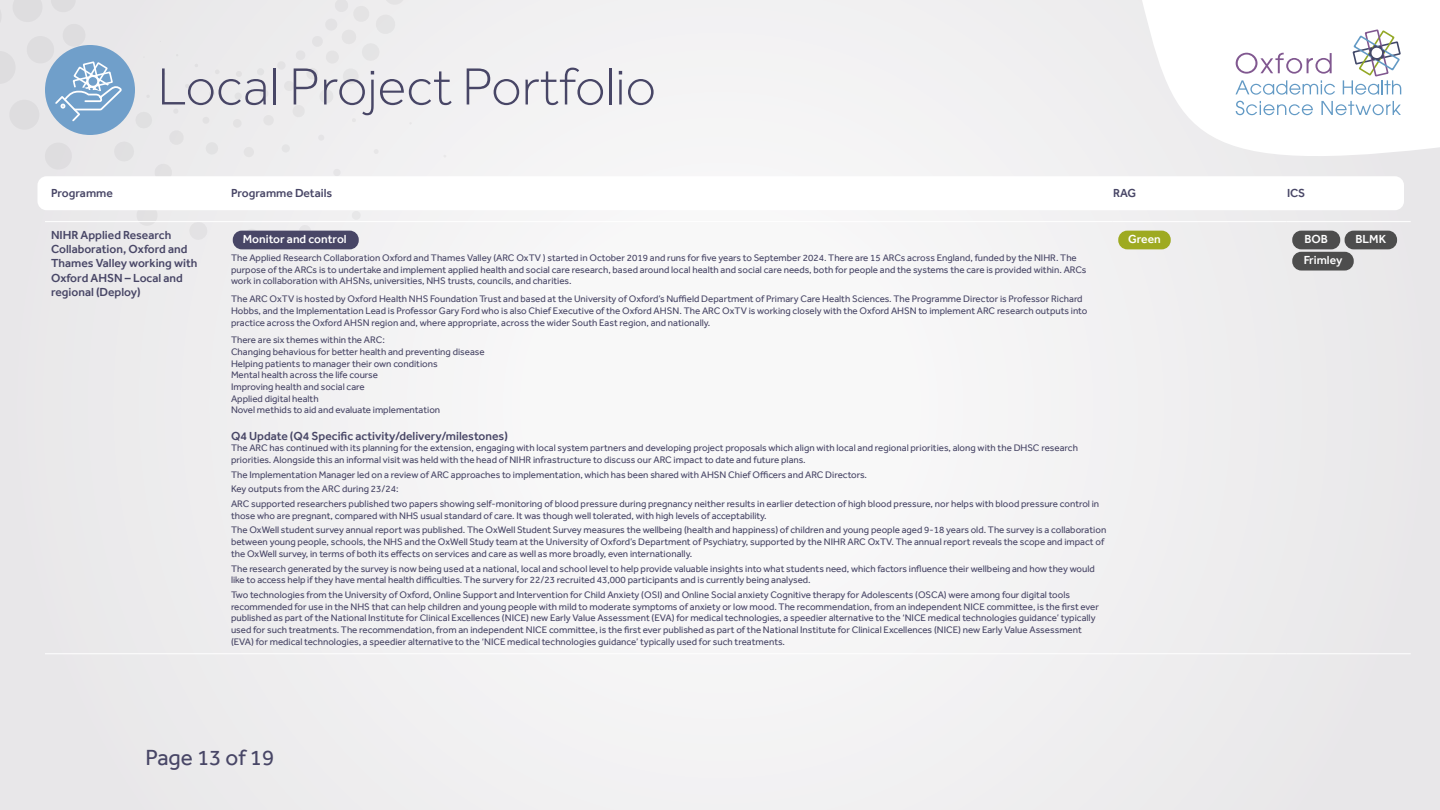
<style>
.page{position:relative;width:1440px;height:810px;background:#f1f1f2}
.page>*{position:absolute;margin:0;border:0;box-sizing:border-box;transform-origin:0 0}
.t1{font:300 54px "Effra";color:#484666}
.t2{font:22.5px "Effra";color:#484666}
.t3{font:500 12px/14.4px "Effra";color:#484666}
.t4{font:500 12px "Effra";color:#fff}
.t5{font:9.75px/11.7px "Effra";color:#484666}
</style>
<div class="page">
<div style="left:244px;top:229px;width:15px;height:15px;background:#a9a8b5;border-radius:50%"></div>
<svg style="left:298px;top:225px;width:14px;height:6px"></svg>
<svg style="left:334px;top:169px;width:6px;height:7px"></svg>
<div style="left:244px;top:147px;width:10px;height:10px;background:#e4e3e4;border-radius:50%"></div>
<svg style="left:318px;top:135px;width:6px;height:5px"></svg>
<svg style="left:282px;top:145px;width:8px;height:7px"></svg>
<div style="left:233px;top:119px;width:9px;height:9px;background:#e3e2e3;border-radius:50%"></div>
<div style="left:234px;top:92px;width:8px;height:8px;background:#e2e2e3;border-radius:50%"></div>
<svg style="left:236px;top:71px;width:6px;height:6px"></svg>
<svg style="left:257px;top:0;width:154px;height:125px"></svg>
<svg style="left:1142px;top:0;width:298px;height:156px;fill:#fff"></svg>
<svg style="left:1236px;top:53px;width:96px;height:21px"></svg>
<svg style="left:1236px;top:80px;width:99px;height:15px"></svg>
<svg style="left:1236px;top:101px;width:77px;height:14px"></svg>
<svg style="left:1321px;top:101px;width:80px;height:14px"></svg>
<svg style="left:1343px;top:29px;width:58px;height:66px"></svg>
<div style="left:38px;top:176px;width:1366px;height:34px;background:#fff;border-radius:9px"></div>
<svg style="left:0;top:0;width:220px;height:240px"></svg>
<hr style="left:45px;top:221px;width:180px;height:1px;background:#fff">
<hr style="left:225px;top:221px;width:887px;height:1px;background:#fff">
<hr style="left:1112px;top:221px;width:174px;height:1px;background:#fff">
<hr style="left:1286px;top:221px;width:125px;height:1px;background:#fff">
<hr style="left:45px;top:653px;width:180px;height:1px;background:#fff">
<hr style="left:225px;top:653px;width:887px;height:1px;background:#fff">
<hr style="left:1112px;top:653px;width:174px;height:1px;background:#fff">
<hr style="left:1286px;top:653px;width:125px;height:1px;background:#fff">
<div style="left:233px;top:231px;width:126px;height:18px;background:#484666;border-radius:9px"></div>
<div style="left:1118px;top:231px;width:53px;height:18px;background:#9eaa21;border-radius:9px"></div>
<div style="left:1292px;top:231px;width:48px;height:18px;background:#4d4d4d;border-radius:9px"></div>
<div style="left:1345px;top:231px;width:52px;height:18px;background:#4d4d4d;border-radius:9px"></div>
<div style="left:1292px;top:252px;width:62px;height:19px;background:#4d4d4d;border-radius:9px"></div>
<h1 class="t1" style="left:157px;top:54px;width:500px">Local Project Portfolio</h1>
<p class="t3" style="left:51px;top:186px;width:63px">Programme</p>
<p class="t3" style="left:231px;top:186px;width:103px">Programme Details</p>
<p class="t3" style="left:1113px;top:186px;width:25px">RAG</p>
<p class="t3" style="left:1287px;top:186px;width:20px">ICS</p>
<p class="t3" style="left:51px;top:227px;width:148px">NIHR Applied Research<br>Collaboration, Oxford and<br>Thames Valley working with<br>Oxford AHSN – Local and regional (Deploy)</p>
<p class="t4" style="left:243px;top:232px;width:105px">Monitor and control</p>
<p class="t5" style="left:231px;top:252px;width:857px">The Applied Research Collaboration Oxford and Thames Valley (ARC OxTV ) started in October 2019 and runs for five years to September 2024. There are 15 ARCs across England, funded by the NIHR. The purpose of the ARCs is to undertake and implement applied health and social care research, based around local health and social care needs, both for people and the systems the care is provided within. ARCs work in collaboration with AHSNs, universities, NHS trusts, councils, and charities.</p>
<p class="t5" style="left:231px;top:293px;width:858px">The ARC OxTV is hosted by Oxford Health NHS Foundation Trust and based at the University of Oxford’s Nuffield Department of Primary Care Health Sciences. The Programme Director is Professor Richard<br>Hobbs, and the Implementation Lead is Professor Gary Ford who is also Chief Executive of the Oxford AHSN. The ARC OxTV is working closely with the Oxford AHSN to implement ARC research outputs into practice across the Oxford AHSN region and, where appropriate, across the wider South East region, and nationally.</p>
<p class="t5" style="left:231px;top:334px;width:255px">There are six themes within the ARC:<br>Changing behavious for better health and preventing disease Helping patients to manager their own conditions<br>Mental health across the life course<br>Improving health and social care<br>Applied digital health<br>Novel methids to aid and evaluate implementation</p>
<p class="t3" style="left:231px;top:428px;width:278px">Q4 Update (Q4 Specific activity/delivery/milestones)</p>
<p class="t5" style="left:231px;top:442px;width:848px">The ARC has continued with its planning for the extension, engaging with local system partners and developing project proposals which align with local and regional priorities, along with the DHSC research priorities. Alongside this an informal visit was held with the head of NIHR infrastructure to discuss our ARC impact to date and future plans.</p>
<p class="t5" style="left:231px;top:467px;width:870px;line-height:14.7px">The Implementation Manager led on a review of ARC approaches to implementation, which has been shared with AHSN Chief Officers and ARC Directors.<br>Key outputs from the ARC during 23/24:<br>ARC supported researchers published two papers showing self-monitoring of blood pressure during pregnancy neither results in earlier detection of high blood pressure, nor helps with blood pressure control in</p>
<p class="t5" style="left:231px;top:508px;width:877px;line-height:14.7px">those who are pregnant, compared with NHS usual standard of care. It was though well tolerated, with high levels of acceptability.<br>The OxWell student survey annual report was published. The OxWell Student Survey measures the wellbeing (health and happiness) of children and young people aged 9-18 years old. The survey is a collaboration</p>
<p class="t5" style="left:231px;top:536px;width:875px">between young people, schools, the NHS and the OxWell Study team at the University of Oxford’s Department of Psychiatry, supported by the NIHR ARC OxTV. The annual report reveals the scope and impact of the OxWell survey, in terms of both its effects on services and care as well as more broadly, even internationally.</p>
<p class="t5" style="left:231px;top:562px;width:865px">The research generated by the survey is now being used at a national, local and school level to help provide valuable insights into what students need, which factors influence their wellbeing and how they would like to access help if they have mental health difficulties. The survery for 22/23 recruited 43,000 participants and is currently being analysed.</p>
<p class="t5" style="left:231px;top:589px;width:869px">Two technologies from the University of Oxford, Online Support and Intervention for Child Anxiety (OSI) and Online Social anxiety Cognitive therapy for Adolescents (OSCA) were among four digital tools recommended for use in the NHS that can help children and young people with mild to moderate symptoms of anxiety or low mood. The recommendation, from an independent NICE committee, is the first ever published as part of the National Institute for Clinical Excellences (NICE) new Early Value Assessment (EVA) for medical technologies, a speedier alternative to the ‘NICE medical technologies guidance’ typically used for such treatments. The recommendation, from an independent NICE committee, is the first ever published as part of the National Institute for Clinical Excellences (NICE) new Early Value Assessment (EVA) for medical technologies, a speedier alternative to the ‘NICE medical technologies guidance’ typically used for such treatments.</p>
<p class="t4" style="left:1128px;top:232px;width:34px">Green</p>
<p class="t4" style="left:1304px;top:232px;width:25px">BOB</p>
<p class="t4" style="left:1355px;top:232px;width:32px">BLMK</p>
<p class="t4" style="left:1304px;top:253px;width:40px">Frimley</p>
<h2 class="t2" style="left:146px;top:744px;width:130px">Page 13 of 19</h2>
</div>
